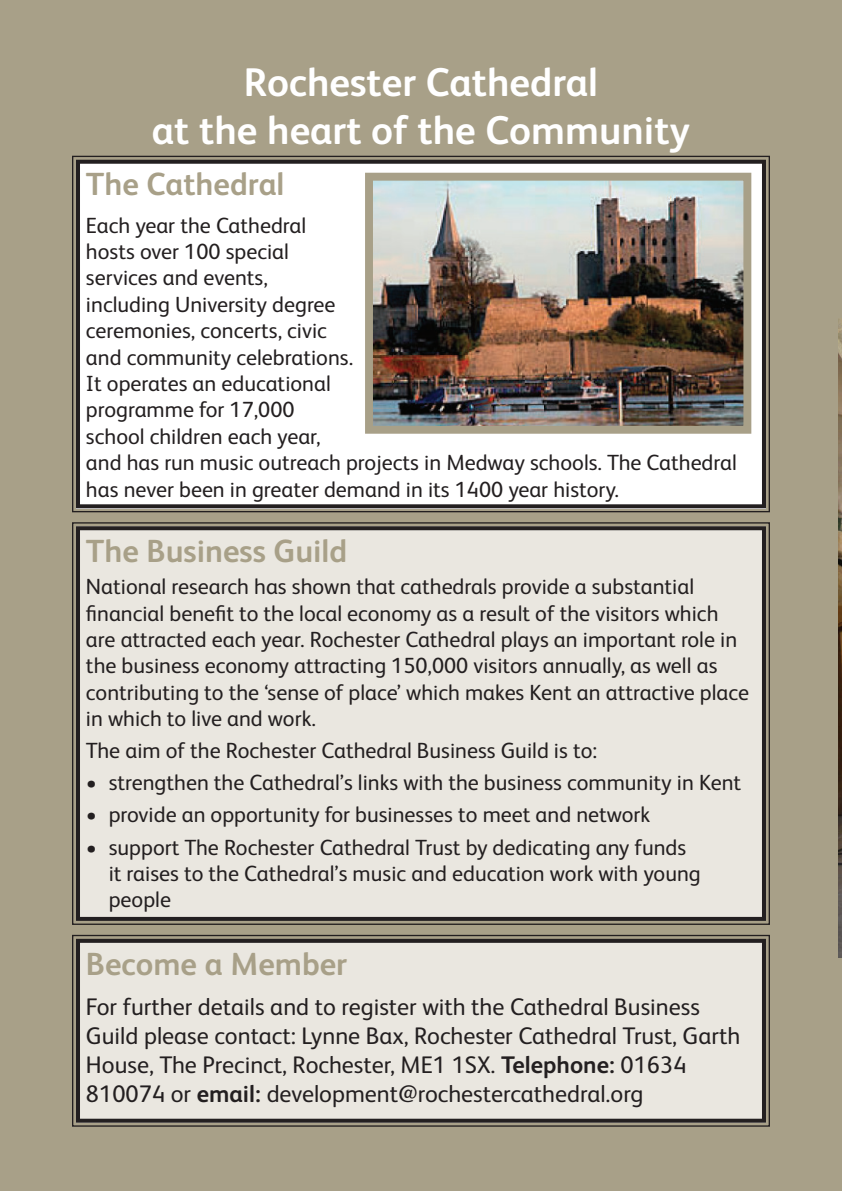
<style>
.page{position:relative;width:842px;height:1191px;background:#a8a088}
.page>*{position:absolute;margin:0;border:0;box-sizing:border-box;transform-origin:0 0}
.t1{font:700 40px/48px "FS Albert Pro";color:#fff;text-align:center}
.t2{font:700 32px "FS Albert Pro";color:#a8a088}
.t3{font:24px/28.8px "FS Albert Pro";color:#231f20}
.t4{font:22px/26.4px "FS Albert Pro";color:#231f20}
.s1{font-weight:700}
</style>
<div class="page">
<img style="left:838px;top:319px;width:4px;height:639px">
<svg style="left:72px;top:155px;width:698px;height:358px;background:#f5f5f4"></svg>
<div style="left:76px;top:160px;width:690px;height:348px;border:4px solid #231f20"></div>
<div style="left:72px;top:522px;width:698px;height:403px;background:#eae7e0"></div>
<div style="left:76px;top:526px;width:690px;height:395px;border:4px solid #231f20"></div>
<div style="left:72px;top:934px;width:698px;height:193px;background:#eae7e0"></div>
<div style="left:76px;top:938px;width:690px;height:184px;border:4px solid #231f20"></div>
<img style="left:374px;top:182px;width:368px;height:243px">
<div style="left:365px;top:173px;width:386px;height:261px;border:8px solid #a8a088"></div>
<h1 class="t1" style="left:152px;top:56px;width:540px">Rochester Cathedral<br>at the heart of the Community</h1>
<h2 class="t2" style="left:86px;top:161px;width:200px">The Cathedral</h2>
<p class="t4" style="left:86px;top:210px;width:652px">Each year the Cathedral<br>hosts over 100 special<br>services and events,<br>including University degree<br>ceremonies, concerts, civic<br>and community celebrations.<br>It operates an educational<br>programme for 17,000<br>school children each year,<br>and has run music outreach projects in Medway schools. The Cathedral has never been in greater demand in its 1400 year history.</p>
<h2 class="t2" style="left:86px;top:528px;width:263px">The Business Guild</h2>
<p class="t4" style="left:86px;top:572px;width:665px">National research has shown that cathedrals provide a substantial financial benefit to the local economy as a result of the visitors which are attracted each year. Rochester Cathedral plays an important role in the business economy attracting 150,000 visitors annually, as well as contributing to the ‘sense of place’ which makes Kent an attractive place in which to live and work.</p>
<p class="t4" style="left:86px;top:736px;width:513px">The aim of the Rochester Cathedral Business Guild is to:</p>
<p class="t4" style="left:86px;top:768px;width:657px">• strengthen the Cathedral’s links with the business community in Kent</p>
<p class="t4" style="left:86px;top:800px;width:566px">• provide an opportunity for businesses to meet and network</p>
<p class="t4" style="left:109px;top:832px;width:594px;text-indent:-23px">• support The Rochester Cathedral Trust by dedicating any funds it raises to the Cathedral’s music and education work with young people</p>
<h2 class="t2" style="left:86px;top:941px;width:263px">Become a Member</h2>
<p class="t3" style="left:86px;top:991px;width:656px">For further details and to register with the Cathedral Business Guild please contact: Lynne Bax, Rochester Cathedral Trust, Garth House, The Precinct, Rochester, ME1 1SX. <span class="s1">Telephone:</span> 01634<br>810074 or <span class="s1">email:</span> development@rochestercathedral.org</p>
</div>
